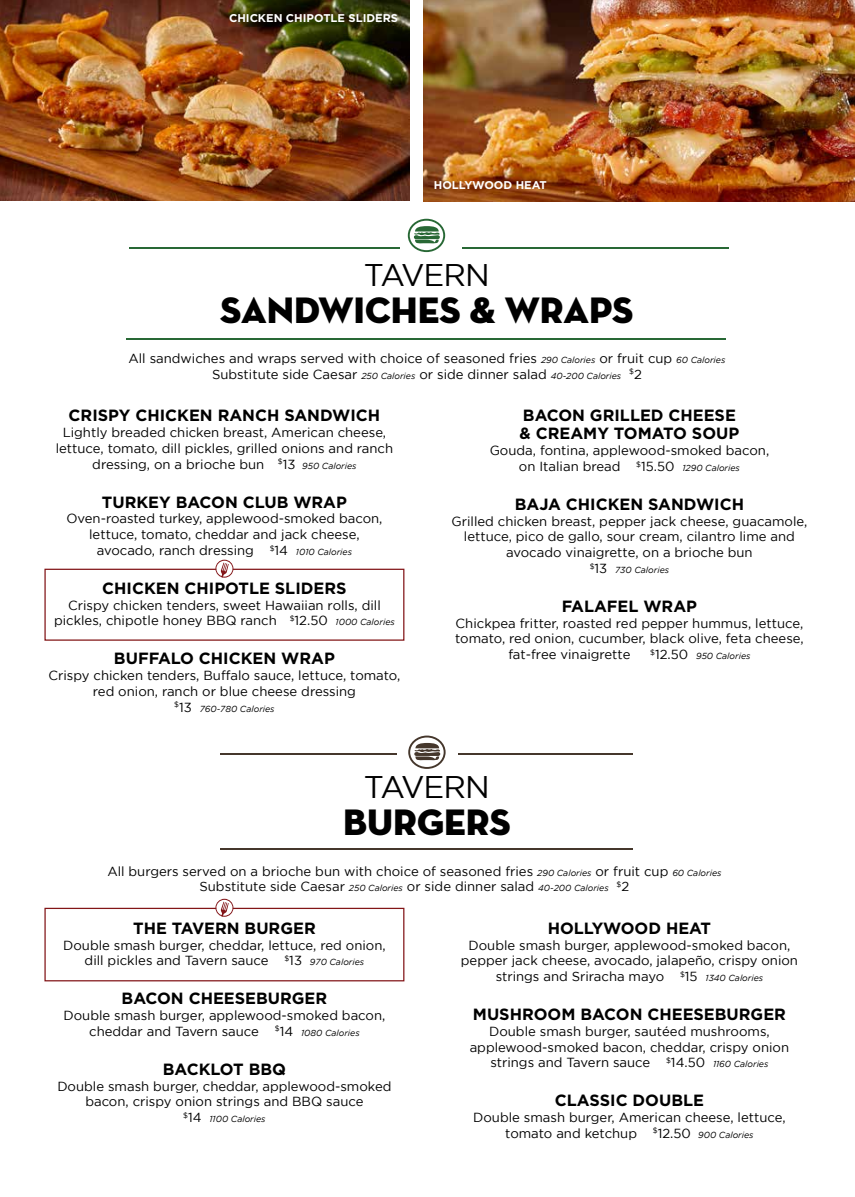
<style>
.page{position:relative;width:855px;height:1197px;background:#fff}
.page>*{position:absolute;margin:0;border:0;box-sizing:border-box;transform-origin:0 0}
.t1{font:37.5px "Neutra Disp Titling";color:#000}
.t2{font:31.25px "Gotham";letter-spacing:-.03em;color:#000}
.t3{font:700 16.25px/18px "Gotham";color:#000}
.t4{font:13.12px/15.8px "Gotham";color:#000;text-align:center}
.t5{font:700 11.25px "Gotham";color:#fff}
.t6{font:italic 8.75px "Gotham";color:#000}
.t7{font:7.62px "Gotham";color:#000}
.s1{font-style:italic;font-size:8.75px}
.s2{font-size:13.12px}
.s3{font-style:normal;font-size:13.12px}
</style>
<div class="page">
<hr style="left:127px;top:338px;width:599px;height:1px;background:#286835">
<hr style="left:129px;top:248px;width:271px;height:1px;background:#286835">
<hr style="left:462px;top:248px;width:267px;height:1px;background:#286835">
<img style="left:0;top:0;width:410px;height:200px">
<hr style="left:220px;top:849px;width:413px;height:1px;background:#45372c">
<hr style="left:220px;top:753px;width:176px;height:1px;background:#45372c">
<hr style="left:458px;top:753px;width:175px;height:1px;background:#45372c">
<svg style="left:408px;top:736px;width:38px;height:33px"></svg>
<svg style="left:408px;top:219px;width:37px;height:33px"></svg>
<div style="left:44px;top:569px;width:360px;height:72px;border:1px solid #821517"></div>
<svg style="left:215px;top:560px;width:18px;height:18px"></svg>
<div style="left:44px;top:908px;width:360px;height:73px;border:1px solid #821517"></div>
<svg style="left:215px;top:899px;width:18px;height:18px"></svg>
<img style="left:423px;top:0;width:432px;height:201px">
<p class="t5" style="left:229px;top:11px;width:171px">CHICKEN CHIPOTLE SLIDERS</p>
<p class="t5" style="left:434px;top:178px;width:115px">HOLLYWOOD HEAT</p>
<h2 class="t2" style="left:364px;top:258px;width:127px">TAVERN</h2>
<h1 class="t1" style="left:220px;top:287px;width:415px">SANDWICHES &amp; WRAPS</h1>
<p class="t4" style="left:212px;top:350px;width:515px;text-align:left;text-indent:-84px">All sandwiches and wraps served with choice of seasoned fries <span class="s1">290 Calories</span> or fruit cup <span class="s1">60 Calories<br></span>Substitute side Caesar <span class="s1">250 Calories</span> or side dinner salad <span class="s1">40-200 Calories</span></p>
<p class="t7" style="left:629px;top:367px;width:14px">$<span class="s2">2</span></p>
<p class="t3" style="left:69px;top:407px;width:313px">CRISPY CHICKEN RANCH SANDWICH</p>
<p class="t4" style="left:56px;top:424px;width:339px">Lightly breaded chicken breast, American cheese, lettuce, tomato, dill pickles, grilled onions and ranch dressing, on a brioche bun <sup>$</sup>13 <span class="s1">950 Calories</span></p>
<p class="t3" style="left:102px;top:493px;width:247px">TURKEY BACON CLUB WRAP</p>
<p class="t4" style="left:66px;top:511px;width:318px">Oven-roasted turkey, applewood-smoked bacon, lettuce, tomato, cheddar and jack cheese, avocado, ranch dressing <sup>$</sup>14 <span class="s1">1010 Calories</span></p>
<p class="t3" style="left:102px;top:579px;width:246px">CHICKEN CHIPOTLE SLIDERS</p>
<p class="t4" style="left:54px;top:597px;width:342px">Crispy chicken tenders, sweet Hawaiian rolls, dill pickles, chipotle honey BBQ ranch <sup>$</sup>12.50 <span class="s1">1000 Calories</span></p>
<p class="t3" style="left:114px;top:650px;width:222px">BUFFALO CHICKEN WRAP</p>
<p class="t4" style="left:49px;top:667px;width:353px">Crispy chicken tenders, Buffalo sauce, lettuce, tomato, red onion, ranch or blue cheese dressing</p>
<p class="t6" style="left:174px;top:704px;width:102px"><sup>$</sup><span class="s3">13</span> 760-780 Calories</p>
<p class="t3" style="left:520px;top:407px;width:221px">BACON GRILLED CHEESE &amp; CREAMY TOMATO SOUP</p>
<p class="t4" style="left:490px;top:442px;width:281px">Gouda, fontina, applewood-smoked bacon, on Italian bread <sup>$</sup>15.50 <span class="s1">1290 Calories</span></p>
<p class="t3" style="left:515px;top:495px;width:231px">BAJA CHICKEN SANDWICH</p>
<p class="t4" style="left:451px;top:513px;width:357px">Grilled chicken breast, pepper jack cheese, guacamole, lettuce, pico de gallo, sour cream, cilantro lime and avocado vinaigrette, on a brioche bun</p>
<p class="t6" style="left:590px;top:565px;width:81px"><sup>$</sup><span class="s3">13</span> 730 Calories</p>
<p class="t3" style="left:562px;top:597px;width:137px">FALAFEL WRAP</p>
<p class="t4" style="left:456px;top:615px;width:349px">Chickpea fritter, roasted red pepper hummus, lettuce,</p>
<p class="t4" style="left:455px;top:631px;width:350px">tomato, red onion, cucumber, black olive, feta cheese,</p>
<p class="t4" style="left:508px;top:646px;width:124px">fat-free vinaigrette</p>
<p class="t6" style="left:650px;top:651px;width:102px"><sup>$</sup><span class="s3">12.50</span> 950 Calories</p>
<h2 class="t2" style="left:364px;top:769px;width:127px">TAVERN</h2>
<h1 class="t1" style="left:343px;top:799px;width:169px">BURGERS</h1>
<p class="t4" style="left:200px;top:863px;width:524px;text-align:left;text-indent:-92px">All burgers served on a brioche bun with choice of seasoned fries <span class="s1">290 Calories</span> or fruit cup <span class="s1">60 Calories<br></span>Substitute side Caesar <span class="s1">250 Calories</span> or side dinner salad <span class="s1">40-200 Calories</span></p>
<p class="t7" style="left:617px;top:880px;width:14px">$<span class="s2">2</span></p>
<p class="t3" style="left:133px;top:919px;width:184px">THE TAVERN BURGER</p>
<p class="t4" style="left:63px;top:937px;width:324px">Double smash burger, cheddar, lettuce, red onion, dill pickles and Tavern sauce <sup>$</sup>13 <span class="s1">970 Calories</span></p>
<p class="t3" style="left:122px;top:989px;width:207px">BACON CHEESEBURGER</p>
<p class="t4" style="left:64px;top:1007px;width:323px">Double smash burger, applewood-smoked bacon, cheddar and Tavern sauce <sup>$</sup>14 <span class="s1">1080 Calories</span></p>
<p class="t3" style="left:163px;top:1060px;width:125px">BACKLOT BBQ</p>
<p class="t4" style="left:57px;top:1078px;width:336px">Double smash burger, cheddar, applewood-smoked bacon, crispy onion strings and BBQ sauce</p>
<p class="t6" style="left:183px;top:1114px;width:84px"><sup>$</sup><span class="s3">14</span> 1100 Calories</p>
<p class="t3" style="left:548px;top:919px;width:165px">HOLLYWOOD HEAT</p>
<p class="t4" style="left:461px;top:937px;width:339px">Double smash burger, applewood-smoked bacon, pepper jack cheese, avocado, jalapeño, crispy onion strings and Sriracha mayo <sup>$</sup>15 <span class="s1">1340 Calories</span></p>
<p class="t3" style="left:473px;top:1005px;width:315px">MUSHROOM BACON CHEESEBURGER</p>
<p class="t4" style="left:470px;top:1023px;width:321px">Double smash burger, sautéed mushrooms, applewood-smoked bacon, cheddar, crispy onion strings and Tavern sauce <sup>$</sup>14.50 <span class="s1">1160 Calories</span></p>
<p class="t3" style="left:555px;top:1091px;width:151px">CLASSIC DOUBLE</p>
<p class="t4" style="left:473px;top:1109px;width:314px">Double smash burger, American cheese, lettuce, tomato and ketchup <sup>$</sup>12.50 <span class="s1">900 Calories</span></p>
</div>
